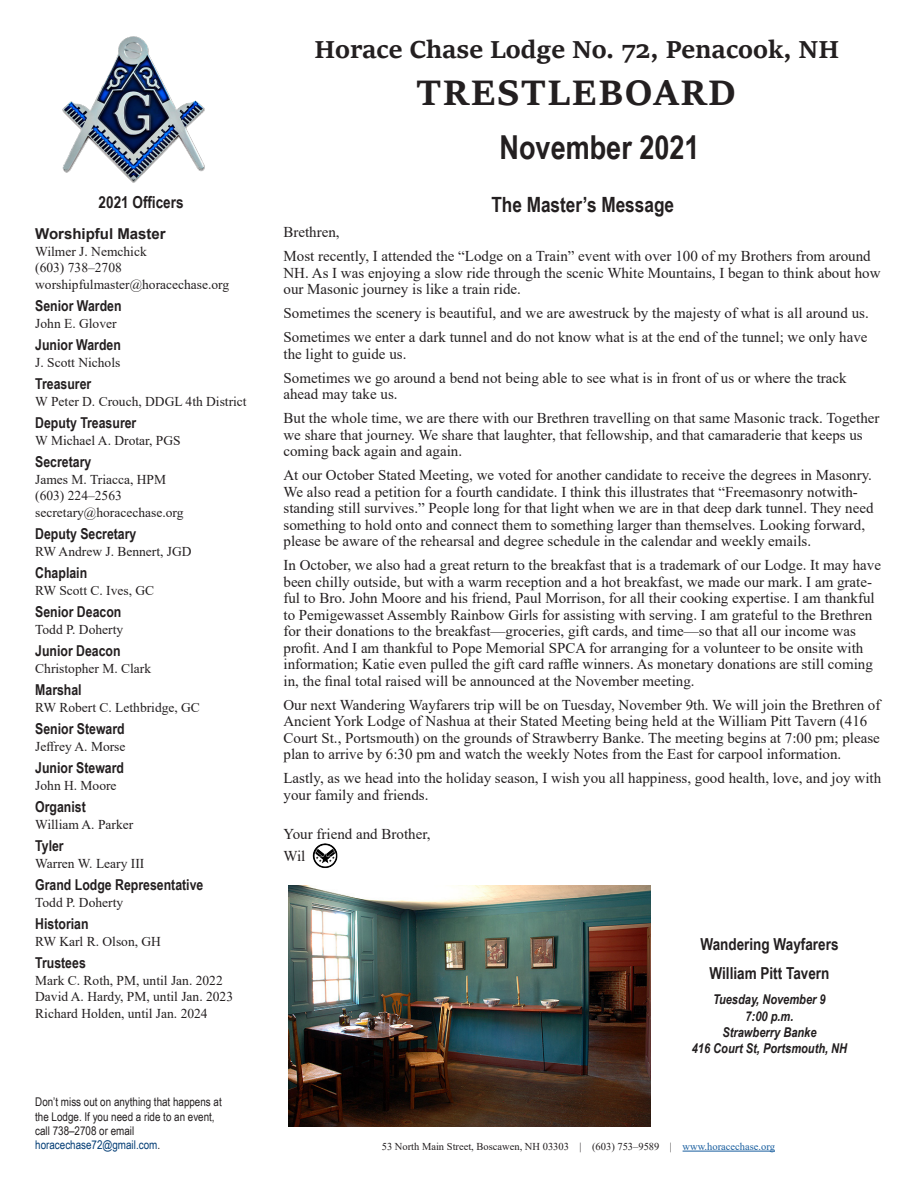
<style>
.page{position:relative;width:918px;height:1188px;background:#fff}
.page>*{position:absolute;margin:0;border:0;box-sizing:border-box;transform-origin:0 0}
.TB_name{font:700 39px "Sitka Subheading";letter-spacing:.045em;color:#231f20}
.MonthID{font:700 33px "Arial Narrow";color:#231f20}
.LodgeID{font:700 27px "Sitka Subheading";color:#231f20}
.WM_Head{font:700 21px "Arial Narrow";color:#231f20}
.head2{font:700 16.5px "Arial Narrow";color:#231f20}
.head2B{font:700 16.5px "Arial Narrow";color:#231f20}
.maintext{font:15px/16.5px "Times New Roman";color:#231f20}
.office{font:700 15px "Arial Narrow";color:#231f20}
.OfficePrime{font:700 15px "Arial";color:#231f20}
.sibblock{font:15px "Times New Roman";color:#231f20}
.officerList{font:13.5px "Times New Roman";color:#231f20}
.head2A{font:italic 700 13.5px "Arial Narrow";color:#231f20}
.CalendarEntry{font:12px/14.4px "Arial Narrow";color:#231f20}
.mailing{font:10.5px "Times New Roman";color:#231f20}
.s1{color:#033d75}
.s2{color:#175d9e}
</style>
<div class="page">
<hr style="left:683px;top:1151px;width:92px;height:1px;background:#175d9e">
<img style="left:62px;top:36px;width:143px;height:147px">
<img style="left:312px;top:843px;width:26px;height:25px">
<img style="left:288px;top:886px;width:363px;height:241px">
<p class="head2" style="left:99px;top:189px;width:86px">2021 Officers</p>
<p class="OfficePrime" style="left:35px;top:223px;width:132px">Worshipful Master</p>
<p class="officerList" style="left:35px;top:242px;width:113px">Wilmer J. Nemchick</p>
<p class="officerList" style="left:35px;top:258px;width:88px">(603) 738–2708</p>
<p class="officerList" style="left:35px;top:275px;width:195px">worshipfulmaster@horacechase.org</p>
<p class="office" style="left:35px;top:295px;width:88px">Senior Warden</p>
<p class="officerList" style="left:35px;top:314px;width:83px">John E. Glover</p>
<p class="office" style="left:35px;top:334px;width:87px">Junior Warden</p>
<p class="officerList" style="left:35px;top:353px;width:87px">J. Scott Nichols</p>
<p class="office" style="left:35px;top:373px;width:58px">Treasurer</p>
<p class="officerList" style="left:35px;top:392px;width:213px">W Peter D. Crouch, DDGL 4th District</p>
<p class="office" style="left:35px;top:412px;width:103px">Deputy Treasurer</p>
<p class="officerList" style="left:35px;top:431px;width:147px">W Michael A. Drotar, PGS</p>
<p class="office" style="left:35px;top:451px;width:58px">Secretary</p>
<p class="officerList" style="left:35px;top:470px;width:132px">James M. Triacca, HPM</p>
<p class="officerList" style="left:35px;top:486px;width:88px">(603) 224–2563</p>
<p class="officerList" style="left:35px;top:503px;width:150px">secretary@horacechase.org</p>
<p class="office" style="left:35px;top:523px;width:103px">Deputy Secretary</p>
<p class="officerList" style="left:35px;top:542px;width:158px">RW Andrew J. Bennert, JGD</p>
<p class="office" style="left:35px;top:562px;width:53px">Chaplain</p>
<p class="officerList" style="left:35px;top:581px;width:121px">RW Scott C. Ives, GC</p>
<p class="office" style="left:35px;top:601px;width:88px">Senior Deacon</p>
<p class="officerList" style="left:35px;top:620px;width:89px">Todd P. Doherty</p>
<p class="office" style="left:35px;top:640px;width:87px">Junior Deacon</p>
<p class="officerList" style="left:35px;top:659px;width:117px">Christopher M. Clark</p>
<p class="office" style="left:35px;top:679px;width:48px">Marshal</p>
<p class="officerList" style="left:35px;top:698px;width:166px">RW Robert C. Lethbridge, GC</p>
<p class="office" style="left:35px;top:718px;width:91px">Senior Steward</p>
<p class="officerList" style="left:35px;top:737px;width:92px">Jeffrey A. Morse</p>
<p class="office" style="left:35px;top:757px;width:90px">Junior Steward</p>
<p class="officerList" style="left:35px;top:776px;width:83px">John H. Moore</p>
<p class="office" style="left:35px;top:796px;width:52px">Organist</p>
<p class="officerList" style="left:35px;top:815px;width:100px">William A. Parker</p>
<p class="office" style="left:35px;top:835px;width:30px">Tyler</p>
<p class="officerList" style="left:35px;top:854px;width:111px">Warren W. Leary III</p>
<p class="office" style="left:35px;top:874px;width:170px">Grand Lodge Representative</p>
<p class="officerList" style="left:35px;top:893px;width:89px">Todd P. Doherty</p>
<p class="office" style="left:35px;top:913px;width:55px">Historian</p>
<p class="officerList" style="left:35px;top:932px;width:127px">RW Karl R. Olson, GH</p>
<p class="office" style="left:35px;top:952px;width:52px">Trustees</p>
<p class="officerList" style="left:35px;top:971px;width:189px">Mark C. Roth, PM, until Jan. 2022</p>
<p class="officerList" style="left:35px;top:987px;width:199px">David A. Hardy, PM, until Jan. 2023</p>
<p class="officerList" style="left:35px;top:1004px;width:174px">Richard Holden, until Jan. 2024</p>
<p class="CalendarEntry" style="left:35px;top:1094px;width:188px">Don’t miss out on anything that happens at the Lodge. If you need a ride to an event, call 738–2708 or email <span class="s1">horacechase72@gmail.com</span>.</p>
<p class="LodgeID" style="left:315px;top:29px;width:526px">Horace Chase Lodge No. 72, Penacook, NH</p>
<p class="TB_name" style="left:417px;top:62px;width:321px">TRESTLEBOARD</p>
<p class="MonthID" style="left:500px;top:122px;width:202px">November 2021</p>
<p class="WM_Head" style="left:491px;top:188px;width:184px">The Master’s Message</p>
<p class="maintext" style="left:284px;top:223px;width:58px">Brethren,</p>
<p class="maintext" style="left:284px;top:247px;width:599px">Most recently, I attended the “Lodge on a Train” event with over 100 of my Brothers from around<br>NH. As I was enjoying a slow ride through the scenic White Mountains, I began to think about how our Masonic journey is like a train ride.</p>
<p class="maintext" style="left:284px;top:304px;width:587px">Sometimes the scenery is beautiful, and we are awestruck by the majesty of what is all around us.</p>
<p class="maintext" style="left:284px;top:328px;width:586px">Sometimes we enter a dark tunnel and do not know what is at the end of the tunnel; we only have the light to guide us.</p>
<p class="maintext" style="left:284px;top:369px;width:565px">Sometimes we go around a bend not being able to see what is in front of us or where the track ahead may take us.</p>
<p class="maintext" style="left:284px;top:409px;width:597px">But the whole time, we are there with our Brethren travelling on that same Masonic track. Together we share that journey. We share that laughter, that fellowship, and that camaraderie that keeps us coming back again and again.</p>
<p class="maintext" style="left:284px;top:466px;width:592px">At our October Stated Meeting, we voted for another candidate to receive the degrees in Masonry.<br>We also read a petition for a fourth candidate. I think this illustrates that “Freemasonry notwith&shy;standing still survives.” People long for that light when we are in that deep dark tunnel. They need something to hold onto and connect them to something larger than themselves. Looking forward, please be aware of the rehearsal and degree schedule in the calendar and weekly emails.</p>
<p class="maintext" style="left:284px;top:556px;width:599px">In October, we also had a great return to the breakfast that is a trademark of our Lodge. It may have been chilly outside, but with a warm reception and a hot breakfast, we made our mark. I am grate&shy;ful to Bro. John Moore and his friend, Paul Morrison, for all their cooking expertise. I am thankful to Pemigewasset Assembly Rainbow Girls for assisting with serving. I am grateful to the Brethren for their donations to the breakfast—groceries, gift cards, and time—so that all our income was profit. And I am thankful to Pope Memorial SPCA for arranging for a volunteer to be onsite with information; Katie even pulled the gift card raffle winners. As monetary donations are still coming in, the final total raised will be announced at the November meeting.</p>
<p class="maintext" style="left:284px;top:696px;width:598px">Our next Wandering Wayfarers trip will be on Tuesday, November 9th. We will join the Brethren of Ancient York Lodge of Nashua at their Stated Meeting being held at the William Pitt Tavern (416<br>Court St., Portsmouth) on the grounds of Strawberry Banke. The meeting begins at 7:00 pm; please plan to arrive by 6:30 pm and watch the weekly Notes from the East for carpool information.</p>
<p class="maintext" style="left:284px;top:769px;width:599px">Lastly, as we head into the holiday season, I wish you all happiness, good health, love, and joy with your family and friends.</p>
<p class="maintext" style="left:284px;top:825px;width:149px">Your friend and Brother,</p>
<p class="sibblock" style="left:284px;top:845px;width:23px">Wil</p>
<p class="head2" style="left:700px;top:932px;width:140px">Wandering Wayfarers</p>
<p class="head2B" style="left:710px;top:961px;width:121px">William Pitt Tavern</p>
<p class="head2A" style="left:713px;top:990px;width:114px">Tuesday, November 9</p>
<p class="head2A" style="left:746px;top:1006px;width:49px">7:00 p.m.</p>
<p class="head2A" style="left:722px;top:1022px;width:96px">Strawberry Banke</p>
<p class="head2A" style="left:692px;top:1038px;width:157px">416 Court St, Portsmouth, NH</p>
<p class="mailing" style="left:382px;top:1139px;width:395px">53 North Main Street, Boscawen, NH 03303 | (603) 753–9589 | <span class="s2">www.horacechase.org</span></p>
</div>
